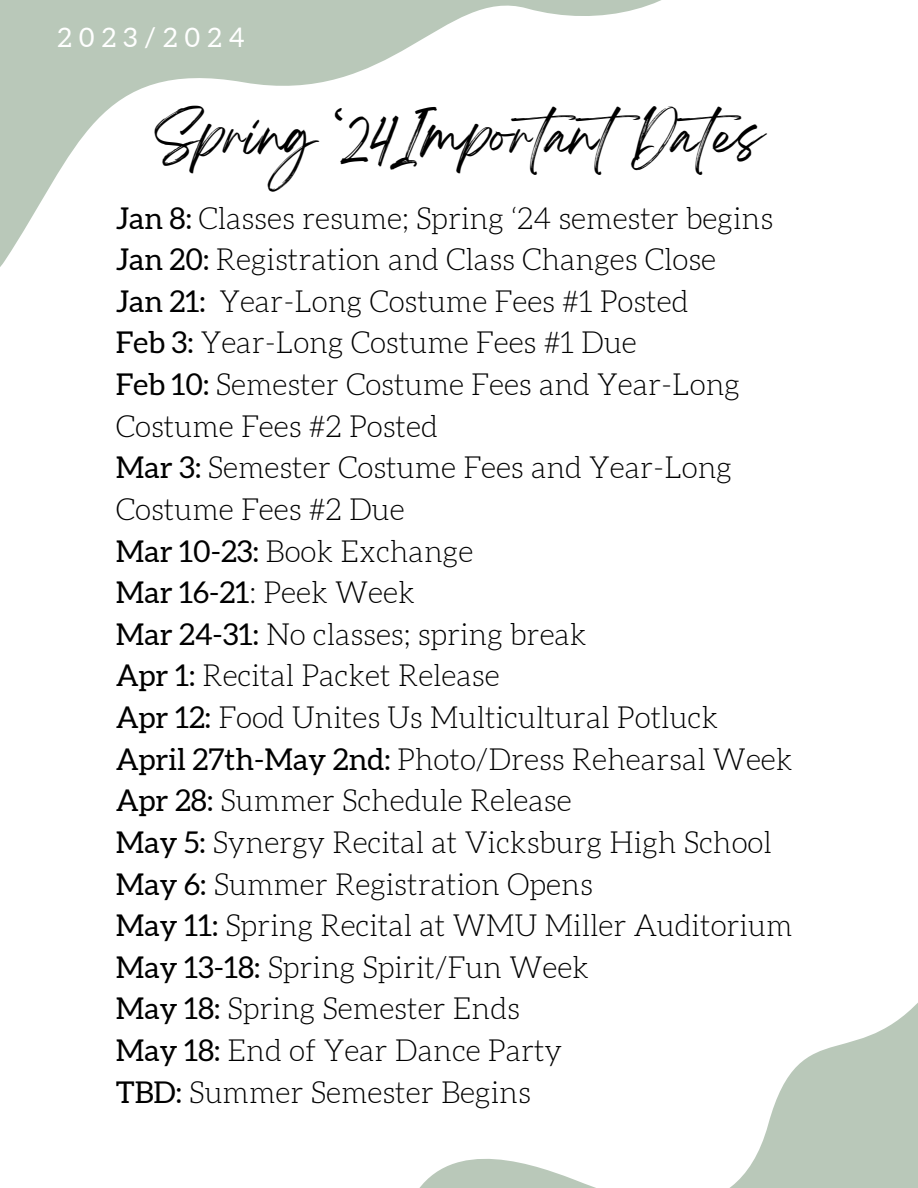
<style>
.page{position:relative;width:918px;height:1188px;background:#fff}
.page>*{position:absolute;margin:0;border:0;box-sizing:border-box;transform-origin:0 0}
.t1{font:46.2px "Breathing";color:#000}
.t2{font:300 30px/41.7px "Aleo";color:#000}
.t3{font:27px "Aleo";letter-spacing:.265em;color:#fff}
.s1{font-weight:400}
</style>
<div class="page">
<svg style="left:0;top:0;width:661px;height:267px"></svg>
<svg style="left:419px;top:1003px;width:499px;height:185px"></svg>
<p class="t3" style="left:57px;top:22px;width:189px">2023/2024</p>
<h1 class="t1" style="left:155px;top:122px;width:610px">Spring ‘24ImportantDates</h1>
<p class="t2" style="left:116px;top:199px;width:678px"><span class="s1">Jan 8:</span> Classes resume; Spring ‘24 semester begins <span class="s1">Jan 20:</span> Registration and Class Changes Close<br><span class="s1">Jan 21:</span> Year-Long Costume Fees #1 Posted<br><span class="s1">Feb 3:</span> Year-Long Costume Fees #1 Due<br><span class="s1">Feb 10:</span> Semester Costume Fees and Year-Long Costume Fees #2 Posted<br><span class="s1">Mar 3:</span> Semester Costume Fees and Year-Long Costume Fees #2 Due<br><span class="s1">Mar 10-23:</span> Book Exchange<br><span class="s1">Mar 16-21</span>: Peek Week<br><span class="s1">Mar 24-31:</span> No classes; spring break<br><span class="s1">Apr 1:</span> Recital Packet Release<br><span class="s1">Apr 12:</span> Food Unites Us Multicultural Potluck <span class="s1">April 27th-May 2nd:</span> Photo/Dress Rehearsal Week <span class="s1">Apr 28:</span> Summer Schedule Release<br><span class="s1">May 5:</span> Synergy Recital at Vicksburg High School <span class="s1">May 6:</span> Summer Registration Opens<br><span class="s1">May 11:</span> Spring Recital at WMU Miller Auditorium <span class="s1">May 13-18:</span> Spring Spirit/Fun Week<br><span class="s1">May 18:</span> Spring Semester Ends<br><span class="s1">May 18:</span> End of Year Dance Party<br><span class="s1">TBD:</span> Summer Semester Begins</p>
</div>
